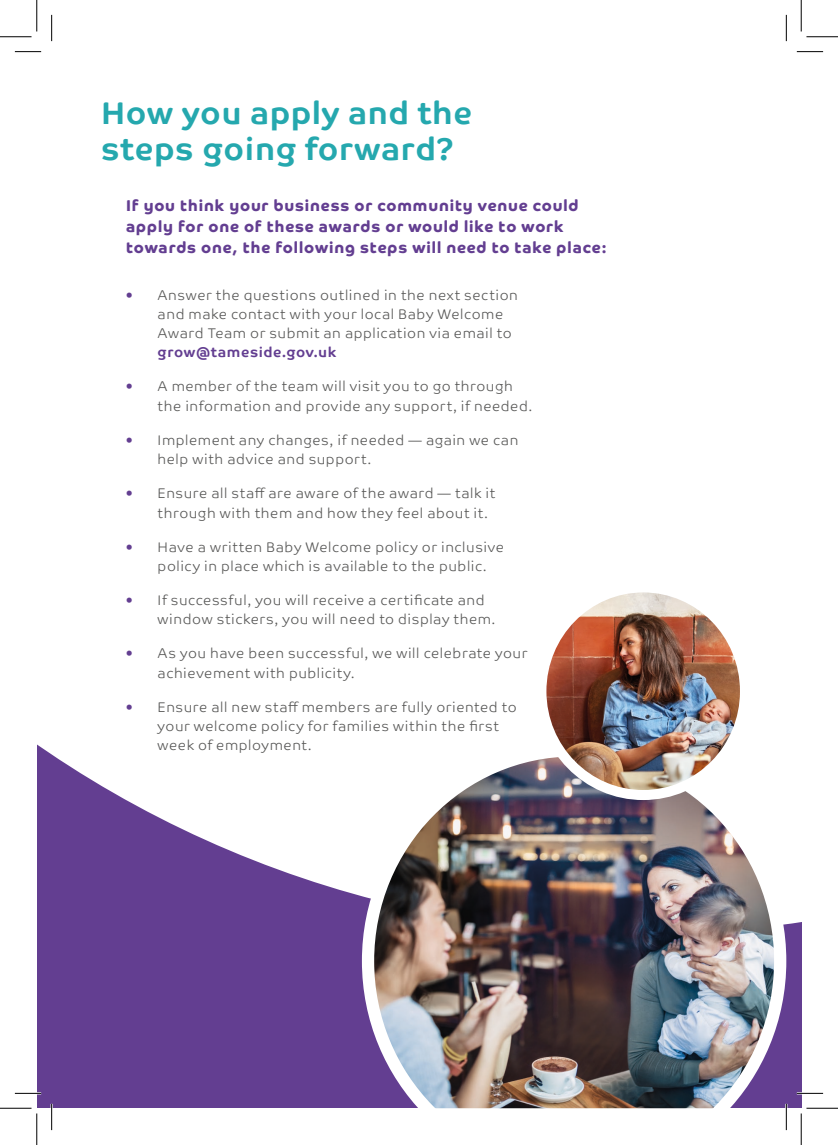
<style>
.page{position:relative;width:838px;height:1145px;background:#fff}
.page>*{position:absolute;margin:0;border:0;box-sizing:border-box;transform-origin:0 0}
.H1_Titles{font:700 31.5px/35.9px "Co Text";letter-spacing:.02em;color:#25a8ae}
.Sub_Headers{font:700 15.75px/21px "Co Headline";letter-spacing:.055em;color:#633e91}
.t1{font:300 14px/19.2px "Co Text";letter-spacing:.04em;color:#575756}
.s1{color:#633e91}
.s2{font-weight:700;color:#633e91}
</style>
<div class="page">
<div style="left:37px;top:37px;width:764px;height:1071px;background:#633e91"></div>
<div style="left:37px;top:37px;width:764px;height:888px;background:#fff"></div>
<img style="left:362px;top:744px;width:424px;height:364px">
<img style="left:541px;top:587px;width:204px;height:206px">
<div style="left:536px;top:582px;width:214px;height:218px;border:10px solid #fff;border-radius:50%"></div>
<hr style="left:15px;top:51px;width:26px;height:2px;background:#fff">
<hr style="left:796px;top:51px;width:27px;height:2px;background:#fff">
<hr style="left:15px;top:1092px;width:26px;height:2px;background:#fff">
<hr style="left:796px;top:1092px;width:27px;height:2px;background:#fff">
<hr style="left:51px;top:15px;width:2px;height:26px;background:#fff">
<hr style="left:51px;top:1104px;width:2px;height:26px;background:#fff">
<hr style="left:785px;top:15px;width:2px;height:26px;background:#fff">
<hr style="left:785px;top:1104px;width:2px;height:26px;background:#fff">
<svg style="left:15px;top:51px;width:26px;height:1px"></svg>
<svg style="left:796px;top:51px;width:27px;height:1px"></svg>
<svg style="left:15px;top:1093px;width:26px;height:1px"></svg>
<svg style="left:796px;top:1093px;width:27px;height:1px"></svg>
<svg style="left:51px;top:15px;width:1px;height:26px"></svg>
<svg style="left:51px;top:1104px;width:1px;height:26px"></svg>
<svg style="left:786px;top:15px;width:1px;height:26px"></svg>
<svg style="left:786px;top:1104px;width:1px;height:26px"></svg>
<hr style="left:0;top:36px;width:32px;height:1px;background:#000">
<hr style="left:806px;top:36px;width:31px;height:1px;background:#000">
<hr style="left:0;top:1108px;width:32px;height:1px;background:#000">
<hr style="left:806px;top:1108px;width:31px;height:1px;background:#000">
<hr style="left:36px;top:0;width:1px;height:31px;background:#000">
<hr style="left:36px;top:1113px;width:1px;height:32px;background:#000">
<hr style="left:800px;top:0;width:1px;height:31px;background:#000">
<hr style="left:800px;top:1113px;width:1px;height:32px;background:#000">
<p class="H1_Titles" style="left:101px;top:96px;width:372px">How you apply and the steps going forward?</p>
<p class="Sub_Headers" style="left:126px;top:195px;width:482px">If you think your business or community venue could apply for one of these awards or would like to work towards one, the following steps will need to take place:</p>
<p class="t1" style="left:158px;top:285px;width:362px;text-indent:-32px"><span class="s1">•</span> Answer the questions outlined in the next section and make contact with your local Baby Welcome Award Team or submit an application via email to <span class="s2">grow@tameside.gov.uk</span></p>
<p class="t1" style="left:158px;top:377px;width:376px;text-indent:-32px"><span class="s1">•</span> A member of the team will visit you to go through the information and provide any support, if needed.</p>
<p class="t1" style="left:158px;top:430px;width:362px;text-indent:-32px"><span class="s1">•</span> Implement any changes, if needed — again we can help with advice and support.</p>
<p class="t1" style="left:158px;top:484px;width:339px;text-indent:-32px"><span class="s1">•</span> Ensure all staff are aware of the award — talk it through with them and how they feel about it.</p>
<p class="t1" style="left:158px;top:537px;width:348px;text-indent:-32px"><span class="s1">•</span> Have a written Baby Welcome policy or inclusive policy in place which is available to the public.</p>
<p class="t1" style="left:158px;top:591px;width:339px;text-indent:-32px"><span class="s1">•</span> If successful, you will receive a certificate and window stickers, you will need to display them.</p>
<p class="t1" style="left:158px;top:644px;width:371px;text-indent:-32px"><span class="s1">•</span> As you have been successful, we will celebrate your achievement with publicity.</p>
<p class="t1" style="left:158px;top:697px;width:360px;text-indent:-32px"><span class="s1">•</span> Ensure all new staff members are fully oriented to your welcome policy for families within the first week of employment.</p>
</div>
